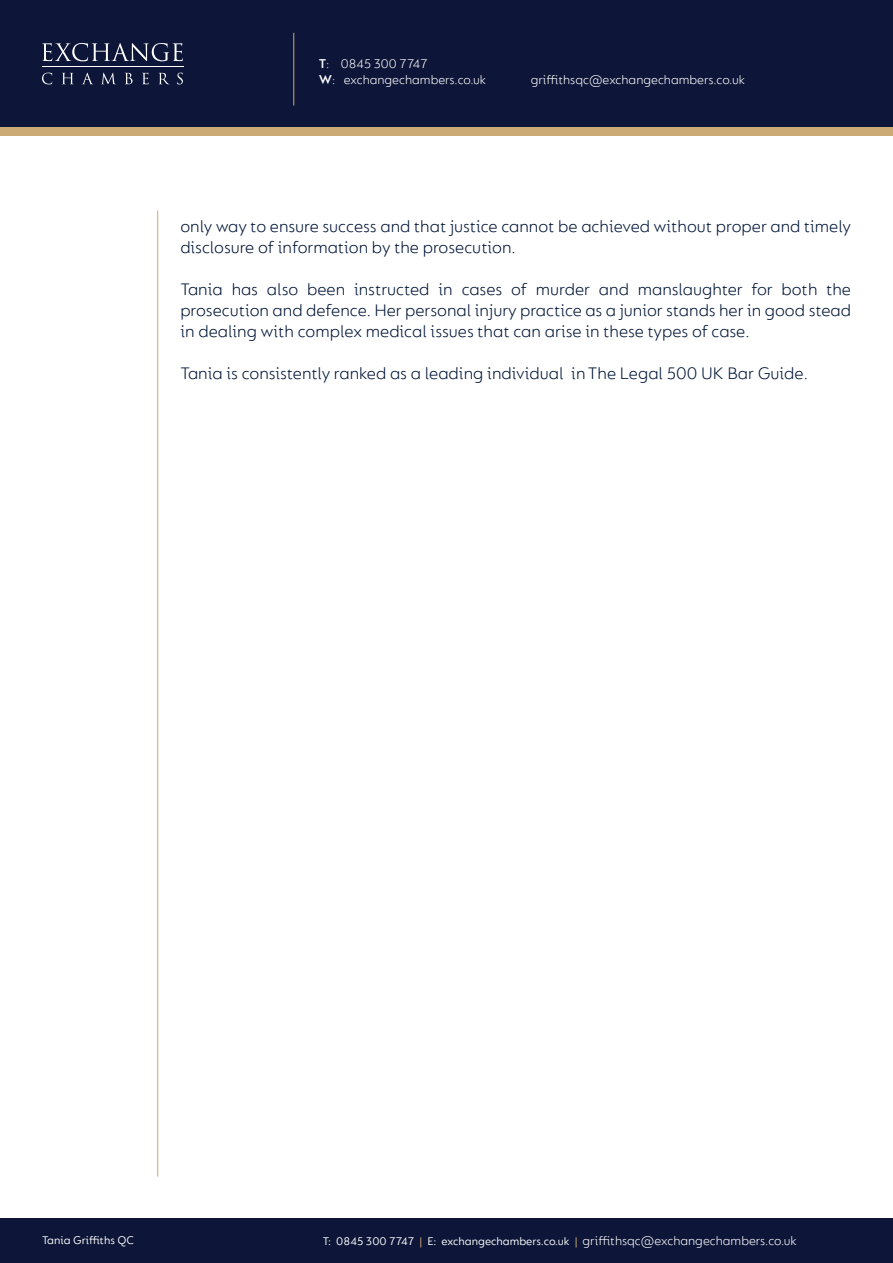
<style>
.page{position:relative;width:893px;height:1263px;background:#fff}
.page>*{position:absolute;margin:0;border:0;box-sizing:border-box;transform-origin:0 0}
.t1{font:300 18px/21px "FS Lucas";color:#001537}
.t2{font:300 13.5px/16.2px "FS Lucas";color:#fff}
.t3{font:12px "FS Lucas";color:#fff}
.s1{font-weight:600}
.s2{color:#cbaa76}
.s3{font-weight:300;font-size:13.5px}
</style>
<div class="page">
<div style="left:0;top:64px;width:893px;height:72px;background:#cbaa76"></div>
<div style="left:0;top:0;width:893px;height:127px;background:#0d1638"></div>
<div style="left:0;top:1219px;width:893px;height:44px;background:#0d1638"></div>
<hr style="left:42px;top:67px;width:142px;height:1px;background:#fff">
<svg style="left:42px;top:43px;width:141px;height:18px"></svg>
<svg style="left:42px;top:73px;width:10px;height:11px"></svg>
<svg style="left:62px;top:73px;width:11px;height:11px"></svg>
<svg style="left:82px;top:73px;width:11px;height:11px"></svg>
<svg style="left:102px;top:73px;width:13px;height:11px"></svg>
<svg style="left:125px;top:73px;width:8px;height:11px"></svg>
<svg style="left:142px;top:73px;width:7px;height:11px"></svg>
<svg style="left:159px;top:73px;width:10px;height:11px"></svg>
<svg style="left:177px;top:73px;width:6px;height:11px"></svg>
<hr style="left:293px;top:33px;width:1px;height:73px;background:#cbaa76">
<hr style="left:157px;top:211px;width:1px;height:966px;background:#cbaa76">
<p class="t2" style="left:319px;top:55px;width:169px"><span class="s1">T</span>: 0845 300 7747<br><span class="s1">W</span>: exchangechambers.co.uk</p>
<p class="t2" style="left:531px;top:71px;width:216px">griffithsqc@exchangechambers.co.uk</p>
<p class="t1" style="left:180px;top:215px;width:672px">only way to ensure success and that justice cannot be achieved without proper and timely disclosure of information by the prosecution.</p>
<p class="t1" style="left:180px;top:278px;width:672px;text-align:justify">Tania has also been instructed in cases of murder and manslaughter for both the prosecution and defence. Her personal injury practice as a junior stands her in good stead in dealing with complex medical issues that can arise in these types of case.</p>
<p class="t1" style="left:180px;top:362px;width:629px">Tania is consistently ranked as a leading individual in The Legal 500 UK Bar Guide.</p>
<p class="t3" style="left:42px;top:1233px;width:94px">Tania Griffiths QC</p>
<p class="t3" style="left:323px;top:1235px;width:476px">T: 0845 300 7747 <span class="s2">|</span> E: exchangechambers.co.uk <span class="s2">|</span> <span class="s3">griffithsqc@exchangechambers.co.uk</span></p>
</div>
